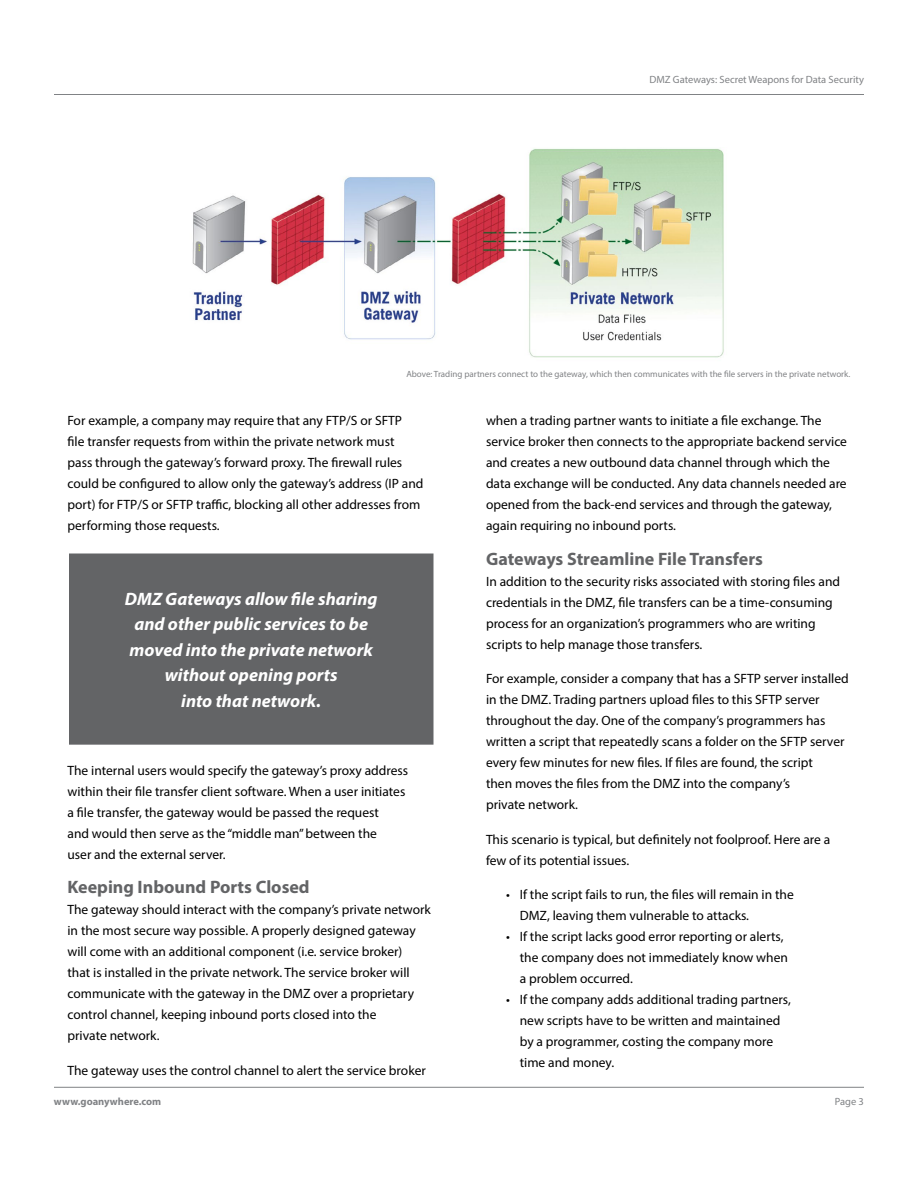
<style>
.page{position:relative;width:918px;height:1188px;background:#fff}
.page>*{position:absolute;margin:0;border:0;box-sizing:border-box;transform-origin:0 0}
.t1{font:italic 700 18px/25.5px "Myriad Pro";color:#fff;text-align:center}
.t2{font:700 18px "Myriad Pro";color:#636466}
.t3{font:13.5px/21px "Myriad Pro";color:#000}
.t4{font:10.5px "Myriad Pro";color:#808285}
.t5{font:700 10.5px "Myriad Pro";color:#808285}
.t6{font:9px "Myriad Pro";color:#808285}
</style>
<div class="page">
<hr style="left:54px;top:1087px;width:810px;height:1px;background:#808285">
<hr style="left:54px;top:94px;width:810px;height:1px;background:#808285">
<img style="left:192px;top:148px;width:532px;height:210px">
<div style="left:70px;top:554px;width:363px;height:190px;background:#636466"></div>
<div style="left:69px;top:554px;width:365px;height:191px;border:2px solid #636466"></div>
<p class="t4" style="left:649px;top:73px;width:216px">DMZ Gateways: Secret Weapons for Data Security</p>
<p class="t6" style="left:406px;top:369px;width:446px">Above: Trading partners connect to the gateway, which then communicates with the file servers in the private network.</p>
<p class="t3" style="left:68px;top:410px;width:358px">For example, a company may require that any FTP/S or SFTP<br>file transfer requests from within the private network must<br>pass through the gateway’s forward proxy. The firewall rules could be configured to allow only the gateway’s address (IP and port) for FTP/S or SFTP traffic, blocking all other addresses from performing those requests.</p>
<h1 class="t1" style="left:125px;top:585px;width:254px">DMZ Gateways allow file sharing and other public services to be moved into the private network without opening ports<br>into that network.</h1>
<p class="t3" style="left:68px;top:760px;width:342px">The internal users would specify the gateway’s proxy address within their file transfer client software. When a user initiates a file transfer, the gateway would be passed the request<br>and would then serve as the “middle man” between the<br>user and the external server.</p>
<h1 class="t2" style="left:68px;top:875px;width:244px">Keeping Inbound Ports Closed</h1>
<p class="t3" style="left:68px;top:899px;width:365px">The gateway should interact with the company’s private network in the most secure way possible. A properly designed gateway will come with an additional component (i.e. service broker)<br>that is installed in the private network. The service broker will communicate with the gateway in the DMZ over a proprietary control channel, keeping inbound ports closed into the<br>private network.</p>
<p class="t3" style="left:68px;top:1060px;width:360px">The gateway uses the control channel to alert the service broker</p>
<p class="t3" style="left:486px;top:410px;width:363px">when a trading partner wants to initiate a file exchange. The service broker then connects to the appropriate backend service and creates a new outbound data channel through which the data exchange will be conducted. Any data channels needed are opened from the back-end services and through the gateway, again requiring no inbound ports.</p>
<h1 class="t2" style="left:486px;top:547px;width:279px">Gateways Streamline File Transfers</h1>
<p class="t3" style="left:486px;top:570px;width:356px">In addition to the security risks associated with storing files and credentials in the DMZ, file transfers can be a time-consuming process for an organization’s programmers who are writing scripts to help manage those transfers.</p>
<p class="t3" style="left:486px;top:668px;width:364px">For example, consider a company that has a SFTP server installed in the DMZ. Trading partners upload files to this SFTP server throughout the day. One of the company’s programmers has written a script that repeatedly scans a folder on the SFTP server every few minutes for new files. If files are found, the script<br>then moves the files from the DMZ into the company’s<br>private network.</p>
<p class="t3" style="left:486px;top:829px;width:346px">This scenario is typical, but definitely not foolproof. Here are a few of its potential issues.</p>
<p class="t3" style="left:520px;top:884px;width:276px;text-indent:-14px">• If the script fails to run, the files will remain in the<br>DMZ, leaving them vulnerable to attacks.</p>
<p class="t3" style="left:520px;top:926px;width:270px;text-indent:-14px">• If the script lacks good error reporting or alerts, the company does not immediately know when a problem occurred.</p>
<p class="t3" style="left:520px;top:989px;width:273px;text-indent:-14px">• If the company adds additional trading partners, new scripts have to be written and maintained by a programmer, costing the company more time and money.</p>
<p class="t5" style="left:54px;top:1094px;width:109px">www.goanywhere.com</p>
<p class="t4" style="left:835px;top:1095px;width:31px">Page 3</p>
</div>
